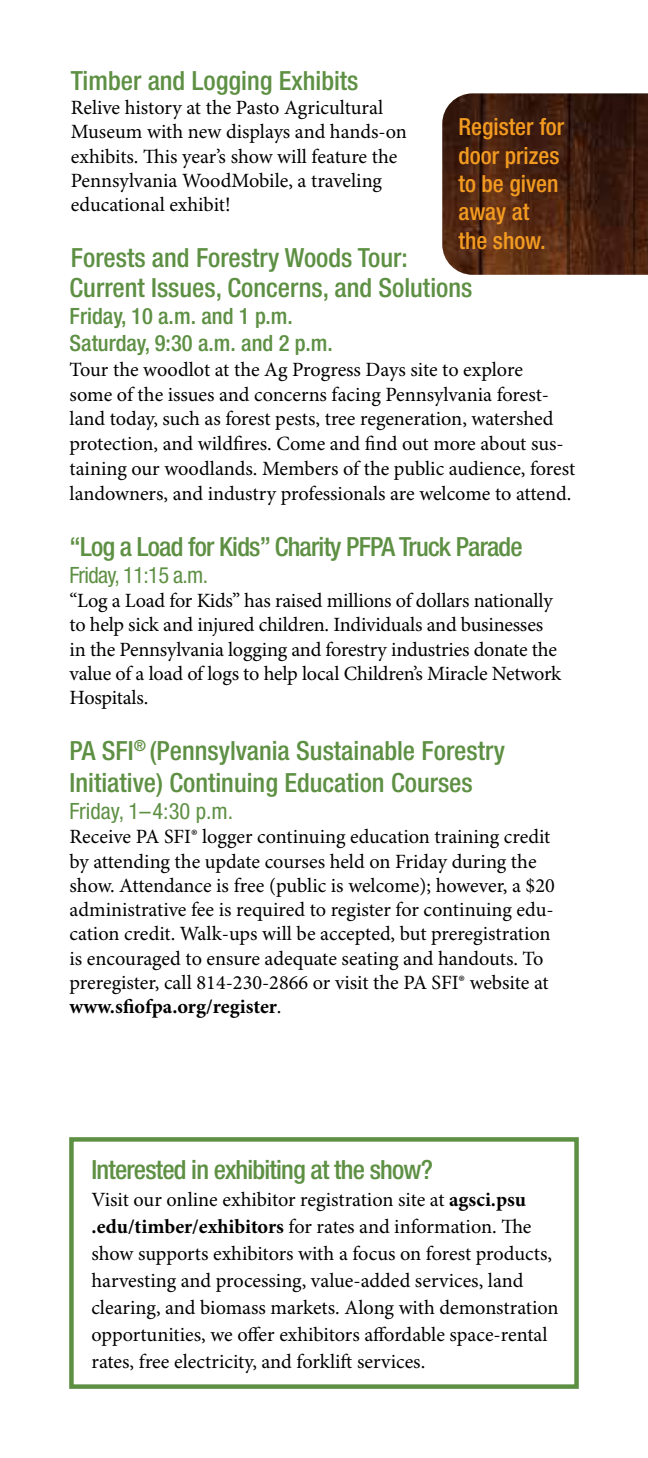
<style>
.page{position:relative;width:648px;height:1458px;background:#fff}
.page>*{position:absolute;margin:0;border:0;box-sizing:border-box;transform-origin:0 0}
.t1{font:500 condensed 26.55px/29.9px "Helvetica Neue LT Std";color:#5e9044}
.t2{font:500 condensed 26.55px "Helvetica Neue LT Std";letter-spacing:-.03em;color:#5e9044}
.t3{font:500 condensed 23.62px/28.3px "Helvetica Neue LT Std";color:#f39b21}
.t4{font:500 condensed 22.5px/27px "Helvetica Neue LT Std";color:#5e9044}
.t5{font:condensed 22.5px "Helvetica Neue LT Std";color:#5e9044}
.t6{font:condensed 22.5px "Helvetica Neue LT Std";letter-spacing:-.03em;color:#5e9044}
.t7{font:20.25px/24.3px "Minion Pro";letter-spacing:-.005em;color:#000}
.s1{font-weight:700}
</style>
<div class="page">
<img style="left:442px;top:93px;width:206px;height:182px">
<div style="left:69px;top:1137px;width:510px;height:252px;border:4px solid #5e9044"></div>
<h1 class="t1" style="left:71px;top:65px;width:289px">Timber and Logging Exhibits</h1>
<p class="t7" style="left:71px;top:96px;width:338px">Relive history at the Pasto Agricultural Museum with new displays and hands-on exhibits. This year’s show will feature the Pennsylvania WoodMobile, a traveling educational exhibit!</p>
<h1 class="t1" style="left:70px;top:243px;width:404px">Forests and Forestry Woods Tour:<br>Current Issues, Concerns, and Solutions</h1>
<p class="t4" style="left:70px;top:302px;width:265px">Friday, 10 a.m. and 1 p.m.<br>Saturday, 9:30 a.m. and 2 p.m.</p>
<p class="t7" style="left:70px;top:358px;width:507px">Tour the woodlot at the Ag Progress Days site to explore<br>some of the issues and concerns facing Pennsylvania forest&shy;land today, such as forest pests, tree regeneration, watershed protection, and wildfires. Come and find out more about sus&shy;taining our woodlands. Members of the public audience, forest landowners, and industry professionals are welcome to attend.</p>
<h1 class="t2" style="left:70px;top:530px;width:455px">“Log a Load for Kids” Charity PFPA Truck Parade</h1>
<p class="t6" style="left:70px;top:562px;width:140px">Friday, 11:15 a.m.</p>
<p class="t7" style="left:70px;top:589px;width:493px">“Log a Load for Kids” has raised millions of dollars nationally to help sick and injured children. Individuals and businesses in the Pennsylvania logging and forestry industries donate the value of a load of logs to help local Children’s Miracle Network Hospitals.</p>
<h1 class="t1" style="left:70px;top:735px;width:437px;line-height:31.7px">PA SFI<sup>®</sup> (Pennsylvania Sustainable Forestry<br>Initiative) Continuing Education Courses</h1>
<p class="t5" style="left:70px;top:798px;width:165px">Friday, 1–4:30 p.m.</p>
<p class="t7" style="left:70px;top:825px;width:487px">Receive PA SFI® logger continuing education training credit by attending the update courses held on Friday during the show. Attendance is free (public is welcome); however, a $20 administrative fee is required to register for continuing edu&shy;cation credit. Walk-ups will be accepted, but preregistration is encouraged to ensure adequate seating and handouts. To preregister, call 814-230-2866 or visit the PA SFI® website at <span class="s1">www.sfiofpa.org/register</span>.</p>
<p class="t3" style="left:458px;top:112px;width:107px">Register for door prizes to be given away at<br>the show.</p>
<h1 class="t2" style="left:92px;top:1154px;width:343px">Interested in exhibiting at the show?</h1>
<p class="t7" style="left:92px;top:1187px;width:469px;line-height:27px">Visit our online exhibitor registration site at <span class="s1">agsci.psu .edu/timber/exhibitors</span> for rates and information. The show supports exhibitors with a focus on forest products, harvesting and processing, value-added services, land clearing, and biomass markets. Along with demonstration opportunities, we offer exhibitors affordable space-rental rates, free electricity, and forklift services.</p>
</div>
